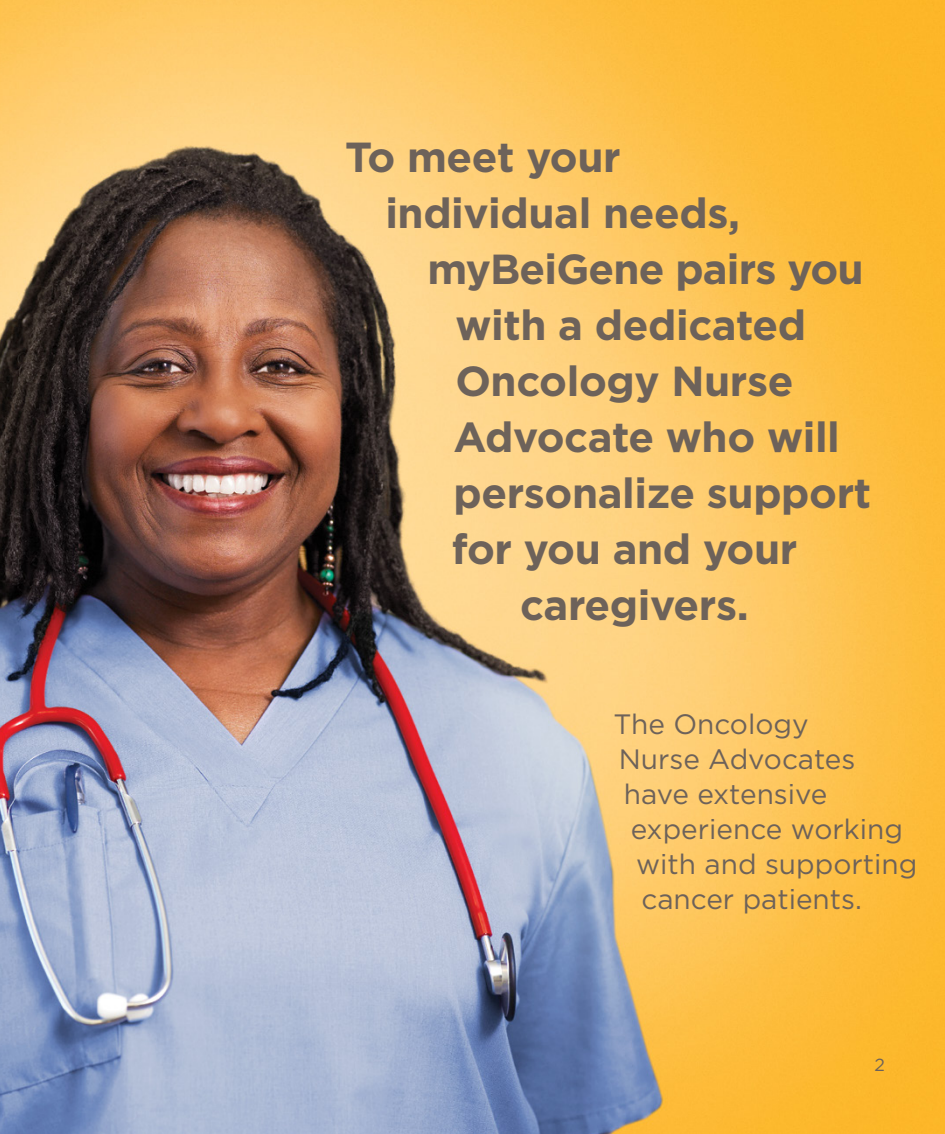
<style>
.page{position:relative;width:945px;height:1134px;background:#fff}
.page>*{position:absolute;margin:0;border:0;box-sizing:border-box;transform-origin:0 0}
.t1{font:700 42px "Gotham";letter-spacing:-.01em;color:#6d625a}
.t2{font:28px "Gotham";color:#6d625a}
.t3{font:17.5px "Gotham";color:#6d625a}
</style>
<div class="page">
<img style="left:0;top:0;width:945px;height:1134px">
<p class="t1" style="left:345px;top:129px;width:277px">To meet your</p>
<p class="t1" style="left:385px;top:185px;width:356px">individual needs,</p>
<p class="t1" style="left:427px;top:241px;width:438px">myBeiGene pairs you</p>
<p class="t1" style="left:455px;top:297px;width:352px">with a dedicated</p>
<p class="t1" style="left:455px;top:353px;width:340px">Oncology Nurse</p>
<p class="t1" style="left:454px;top:409px;width:388px">Advocate who will</p>
<p class="t1" style="left:454px;top:465px;width:419px">personalize support</p>
<p class="t1" style="left:452px;top:521px;width:347px">for you and your</p>
<p class="t1" style="left:520px;top:577px;width:230px">caregivers.</p>
<p class="t2" style="left:613px;top:706px;width:197px">The Oncology</p>
<p class="t2" style="left:619px;top:741px;width:238px">Nurse Advocates</p>
<p class="t2" style="left:624px;top:776px;width:205px">have extensive</p>
<p class="t2" style="left:631px;top:811px;width:274px">experience working</p>
<p class="t2" style="left:636px;top:846px;width:283px">with and supporting</p>
<p class="t2" style="left:641px;top:881px;width:222px">cancer patients.</p>
<p class="t3" style="left:874px;top:1054px;width:12px">2</p>
</div>
